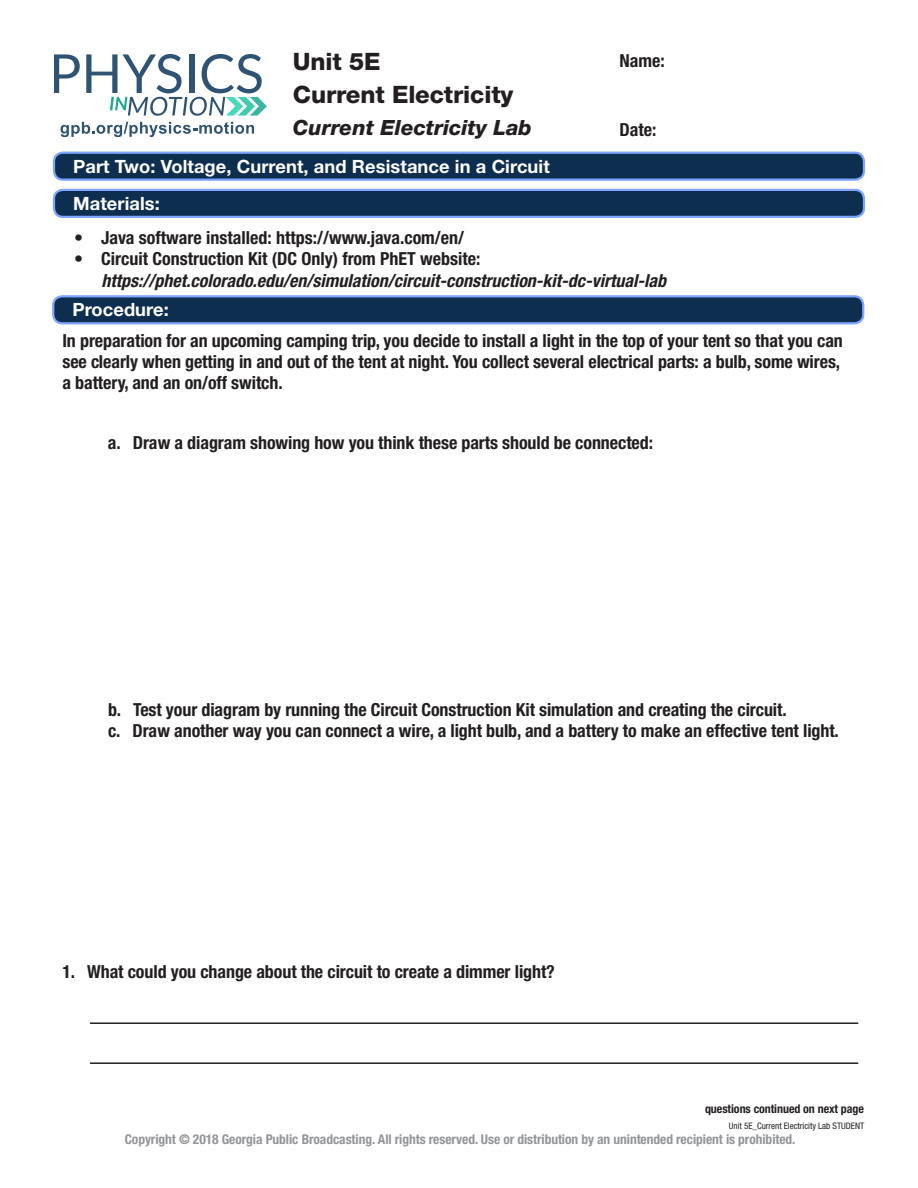
<style>
.page{position:relative;width:918px;height:1188px;background:#fff}
.page>*{position:absolute;margin:0;border:0;box-sizing:border-box;transform-origin:0 0}
.t1{font:800 24px/33.5px "Helvetica Neue LT Std";letter-spacing:-.005em;color:#231f20}
.t2{font:italic 800 21px "Helvetica Neue LT Std";color:#231f20}
.BlueheaderFONT{font:700 18.3px "Helvetica Neue LT Std";letter-spacing:.005em;color:#fff}
.question_longer_styl{font:700 condensed 18px/21px "Helvetica Neue LT Std";letter-spacing:-.005em;color:#231f20}
.t3{font:italic 700 condensed 18px "Helvetica Neue LT Std";color:#231f20}
.t4{font:700 condensed 13.5px "Helvetica Neue LT Std";letter-spacing:-.005em;color:#939598}
.t5{font:700 condensed 12px "Helvetica Neue LT Std";letter-spacing:-.005em;color:#231f20}
.t6{font:condensed 9px "Helvetica Neue LT Std";color:#231f20}
</style>
<div class="page">
<svg style="left:54px;top:54px;width:26px;height:39px"></svg>
<svg style="left:86px;top:54px;width:181px;height:62px"></svg>
<svg style="left:61px;top:122px;width:193px;height:15px"></svg>
<hr style="left:90px;top:1022px;width:768px;height:2px;background:#231f20">
<hr style="left:90px;top:1062px;width:768px;height:2px;background:#231f20">
<div style="left:54px;top:190px;width:810px;height:27px;background:#0e2e50;border-radius:9px"></div>
<div style="left:53px;top:189px;width:812px;height:29px;border:2px solid #7ea5ff;border-radius:9px"></div>
<div style="left:54px;top:153px;width:810px;height:27px;background:#0e2e50;border-radius:9px"></div>
<div style="left:53px;top:152px;width:812px;height:29px;border:2px solid #7ea5ff;border-radius:9px"></div>
<div style="left:53px;top:296px;width:810px;height:27px;background:#0e2e50;border-radius:9px"></div>
<div style="left:52px;top:295px;width:812px;height:29px;border:2px solid #7ea5ff;border-radius:9px"></div>
<h1 class="t1" style="left:293px;top:44px;width:222px">Unit 5E<br>Current Electricity</h1>
<p class="t2" style="left:293px;top:115px;width:240px">Current Electricity Lab</p>
<p class="BlueheaderFONT" style="left:73px;top:155px;width:478px">Part Two: Voltage, Current, and Resistance in a Circuit</p>
<p class="BlueheaderFONT" style="left:73px;top:192px;width:88px">Materials:</p>
<p class="question_longer_styl" style="left:620px;top:50px;width:47px">Name:</p>
<p class="question_longer_styl" style="left:620px;top:119px;width:38px">Date:</p>
<p class="question_longer_styl" style="left:74px;top:226px;width:392px">• Java software installed: https://www.java.com/en/</p>
<p class="question_longer_styl" style="left:74px;top:248px;width:408px">• Circuit Construction Kit (DC Only) from PhET website:</p>
<p class="t3" style="left:102px;top:269px;width:566px">https://phet.colorado.edu/en/simulation/circuit-construction-kit-dc-virtual-lab</p>
<p class="BlueheaderFONT" style="left:72px;top:299px;width:98px">Procedure:</p>
<p class="question_longer_styl" style="left:62px;top:330px;width:782px">In preparation for an upcoming camping trip, you decide to install a light in the top of your tent so that you can see clearly when getting in and out of the tent at night. You collect several electrical parts: a bulb, some wires,</p>
<p class="question_longer_styl" style="left:62px;top:372px;width:222px">a battery, and an on/off switch.</p>
<p class="question_longer_styl" style="left:108px;top:432px;width:547px">a. Draw a diagram showing how you think these parts should be connected:</p>
<p class="question_longer_styl" style="left:108px;top:699px;width:680px">b. Test your diagram by running the Circuit Construction Kit simulation and creating the circuit.</p>
<p class="question_longer_styl" style="left:108px;top:720px;width:732px">c. Draw another way you can connect a wire, a light bulb, and a battery to make an effective tent light.</p>
<p class="question_longer_styl" style="left:62px;top:961px;width:494px">1. What could you change about the circuit to create a dimmer light?</p>
<p class="t5" style="left:705px;top:1102px;width:160px">questions continued on next page</p>
<p class="t6" style="left:729px;top:1121px;width:137px">Unit 5E_Current Electricity Lab STUDENT</p>
<p class="t4" style="left:125px;top:1131px;width:672px">Copyright © 2018 Georgia Public Broadcasting. All rights reserved. Use or distribution by an unintended recipient is prohibited.</p>
</div>
